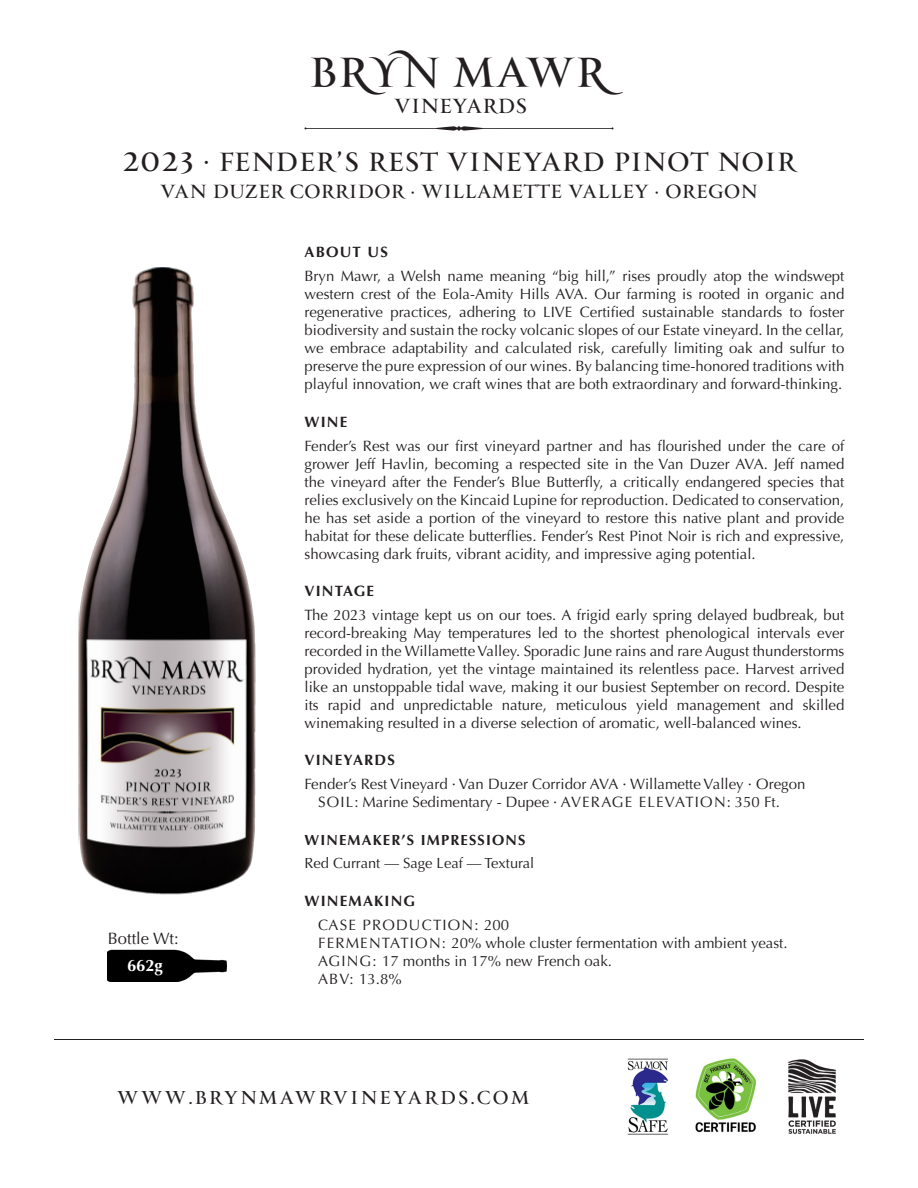
<style>
.page{position:relative;width:918px;height:1188px;background:#fff}
.page>*{position:absolute;margin:0;border:0;box-sizing:border-box;transform-origin:0 0}
.t1{font:40.5px "PF Monumenta Pro";color:#231f20}
.t2{font:25.35px "PF Monumenta Pro";letter-spacing:.01em;color:#231f20}
.t3{font:19.65px "PF Monumenta Pro";color:#231f20}
.t4{font:18.3px "PF Monumenta Pro";color:#231f20}
.t5{font:18px "PF Monumenta Pro";letter-spacing:.1em;color:#231f20}
.t6{font:16.5px "Optima";color:#231f20}
.t7{font:700 16.5px "Optima";color:#fff}
.t8{font:15px/18px "Optima";color:#231f20;text-align:justify}
.t9{font:700 15px "Optima";letter-spacing:.08em;color:#231f20}
.t10{font:15px "Optima";letter-spacing:.08em;color:#231f20}
.t11{font:14.7px "Optima";color:#231f20}
.t12{font:700 14.7px "Optima";letter-spacing:.08em;color:#231f20}
</style>
<div class="page">
<hr style="left:54px;top:1039px;width:809px;height:1px;background:#231f20">
<img style="left:695px;top:1058px;width:62px;height:75px">
<img style="left:788px;top:1059px;width:48px;height:75px">
<img style="left:627px;top:1058px;width:42px;height:77px">
<img style="left:78px;top:267px;width:178px;height:628px">
<img style="left:108px;top:950px;width:119px;height:32px">
<svg style="left:305px;top:126px;width:309px;height:5px"></svg>
<p class="t1" style="left:310px;top:47px;width:298px">BRYN MAWR</p>
<p class="t3" style="left:394px;top:94px;width:134px">VINEYARDS</p>
<p class="t2" style="left:122px;top:146px;width:676px">2023 · FENDER’S REST VINEYARD PINOT NOIR</p>
<p class="t4" style="left:160px;top:180px;width:599px">VAN DUZER CORRIDOR · WILLAMETTE VALLEY · OREGON</p>
<p class="t9" style="left:304px;top:243px;width:85px">ABOUT US</p>
<p class="t8" style="left:304px;top:267px;width:542px">Bryn Mawr, a Welsh name meaning “big hill,” rises proudly atop the windswept western crest of the Eola-Amity Hills AVA. Our farming is rooted in organic and regenerative practices, adhering to LIVE Certified sustainable standards to foster biodiversity and sustain the rocky volcanic slopes of our Estate vineyard. In the cellar, we embrace adaptability and calculated risk, carefully limiting oak and sulfur to preserve the pure expression of our wines. By balancing time-honored traditions with playful innovation, we craft wines that are both extraordinary and forward-thinking.</p>
<p class="t9" style="left:304px;top:413px;width:44px">WINE</p>
<p class="t8" style="left:304px;top:437px;width:541px">Fender’s Rest was our first vineyard partner and has flourished under the care of grower Jeff Havlin, becoming a respected site in the Van Duzer AVA. Jeff named the vineyard after the Fender’s Blue Butterfly, a critically endangered species that relies exclusively on the Kincaid Lupine for reproduction. Dedicated to conservation, he has set aside a portion of the vineyard to restore this native plant and provide habitat for these delicate butterflies. Fender’s Rest Pinot Noir is rich and expressive, showcasing dark fruits, vibrant acidity, and impressive aging potential.</p>
<p class="t9" style="left:304px;top:582px;width:71px">VINTAGE</p>
<p class="t8" style="left:304px;top:606px;width:541px">The 2023 vintage kept us on our toes. A frigid early spring delayed budbreak, but record-breaking May temperatures led to the shortest phenological intervals ever recorded in the Willamette Valley. Sporadic June rains and rare August thunderstorms provided hydration, yet the vintage maintained its relentless pace. Harvest arrived like an unstoppable tidal wave, making it our busiest September on record. Despite its rapid and unpredictable nature, meticulous yield management and skilled winemaking resulted in a diverse selection of aromatic, well-balanced wines.</p>
<p class="t6" style="left:108px;top:929px;width:72px">Bottle Wt:</p>
<p class="t7" style="left:127px;top:956px;width:37px">662g</p>
<p class="t9" style="left:304px;top:752px;width:92px">VINEYARDS</p>
<p class="t8" style="left:304px;top:776px;width:502px">Fender’s Rest Vineyard · Van Duzer Corridor AVA · Willamette Valley · Oregon</p>
<p class="t8" style="left:318px;top:794px;width:463px">SOIL: Marine Sedimentary - Dupee · AVERAGE ELEVATION: 350 Ft.</p>
<p class="t12" style="left:304px;top:831px;width:223px">WINEMAKER’S IMPRESSIONS</p>
<p class="t11" style="left:304px;top:855px;width:231px">Red Currant — Sage Leaf — Textural</p>
<p class="t9" style="left:304px;top:892px;width:112px">WINEMAKING</p>
<p class="t10" style="left:318px;top:916px;width:193px">CASE PRODUCTION: 200</p>
<p class="t8" style="left:318px;top:934px;width:471px">FERMENTATION: 20% whole cluster fermentation with ambient yeast.</p>
<p class="t8" style="left:318px;top:952px;width:296px">AGING: 17 months in 17% new French oak.</p>
<p class="t8" style="left:318px;top:970px;width:85px">ABV: 13.8%</p>
<p class="t5" style="left:117px;top:1086px;width:414px">WWW.BRYNMAWRVINEYARDS.COM</p>
</div>
